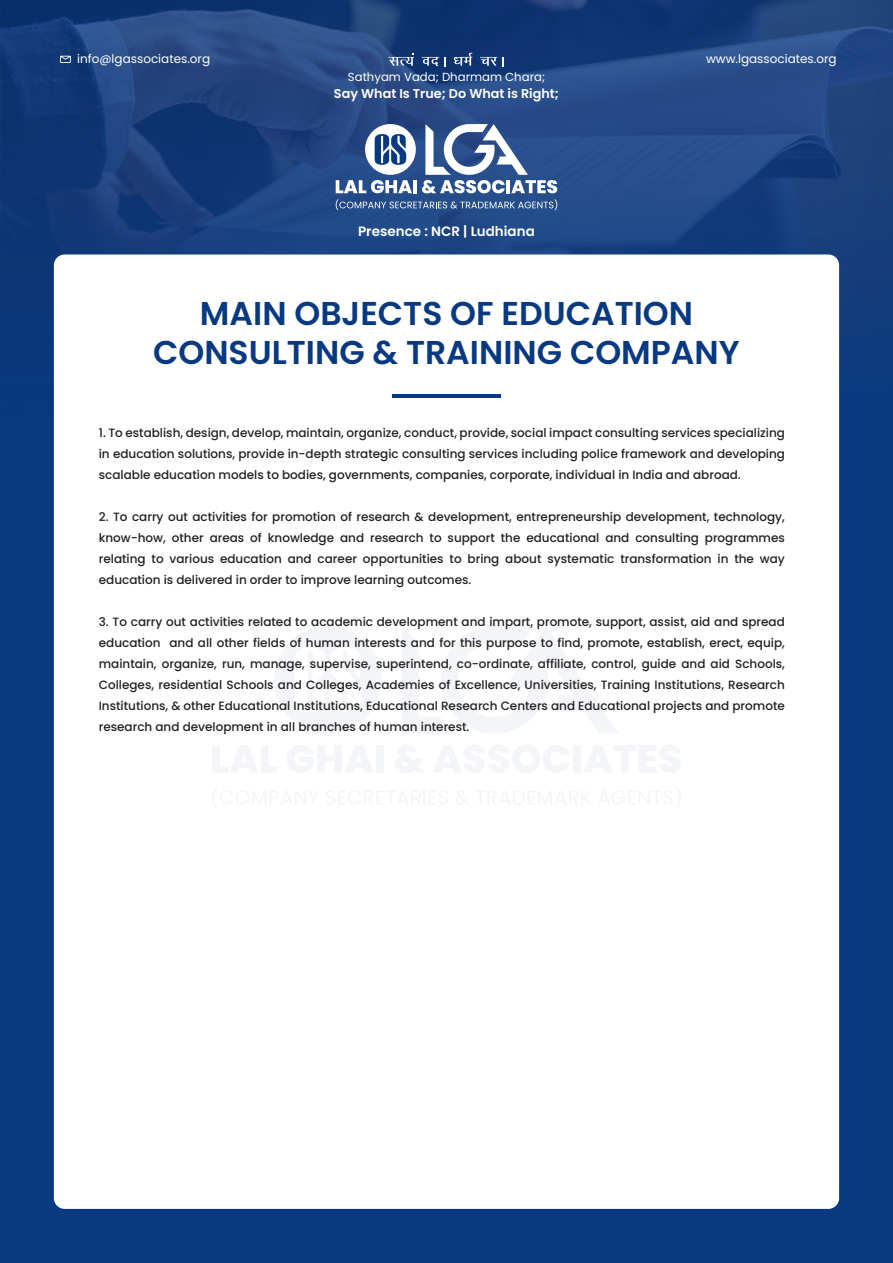
<style>
.page{position:relative;width:893px;height:1263px;background:#083981}
.page>*{position:absolute;margin:0;border:0;box-sizing:border-box;transform-origin:0 0}
.t1{font:600 33px/39px "Poppins";color:#083981;text-align:center}
.t2{font:600 13.5px "Poppins";color:#fff}
.t3{font:600 12.75px "Poppins";color:#fff}
.t4{font:500 12px/21px "Poppins";color:#231f20;text-align:justify}
.t5{font:12px "Poppins";color:#fff}
.t6{font:11.7px "Poppins";color:#fff}
</style>
<div class="page">
<svg style="left:0;top:0;width:893px;height:509px"></svg>
<div style="left:54px;top:254px;width:785px;height:955px;background:#fff;border-radius:11px"></div>
<div style="left:274px;top:626px;width:108px;height:108px;background:#f3f5f9;border-radius:50%"></div>
<svg style="left:295px;top:648px;width:66px;height:64px"></svg>
<svg style="left:402px;top:627px;width:215px;height:106px"></svg>
<svg style="left:213px;top:745px;width:64px;height:27px"></svg>
<svg style="left:287px;top:745px;width:86px;height:27px"></svg>
<div style="left:376px;top:745px;width:8px;height:28px;background:#f3f5f9"></div>
<svg style="left:395px;top:745px;width:28px;height:28px"></svg>
<svg style="left:434px;top:745px;width:135px;height:27px"></svg>
<div style="left:573px;top:745px;width:8px;height:28px;background:#f3f5f9"></div>
<svg style="left:584px;top:745px;width:96px;height:28px"></svg>
<svg style="left:213px;top:786px;width:105px;height:22px"></svg>
<svg style="left:326px;top:790px;width:122px;height:15px"></svg>
<svg style="left:456px;top:791px;width:12px;height:13px"></svg>
<svg style="left:476px;top:791px;width:114px;height:13px"></svg>
<svg style="left:599px;top:786px;width:81px;height:22px"></svg>
<hr style="left:392px;top:395px;width:108px;height:3px;background:#083981">
<svg style="left:60px;top:56px;width:11px;height:7px"></svg>
<div style="left:365px;top:124px;width:51px;height:51px;background:#fff;border-radius:50%"></div>
<svg style="left:375px;top:134px;width:31px;height:31px"></svg>
<svg style="left:336px;top:180px;width:76px;height:13px"></svg>
<hr style="left:413px;top:180px;width:4px;height:13px;background:#fff">
<svg style="left:422px;top:124px;width:135px;height:69px;background:#6f88b0"></svg>
<svg style="left:336px;top:199px;width:221px;height:11px;background:#4d6ea0"></svg>
<svg style="left:388px;top:54px;width:26px;height:12px"></svg>
<svg style="left:422px;top:57px;width:24px;height:10px"></svg>
<svg style="left:454px;top:53px;width:18px;height:13px"></svg>
<svg style="left:480px;top:57px;width:23px;height:10px"></svg>
<p class="t5" style="left:77px;top:52px;width:135px">info@lgassociates.org</p>
<p class="t5" style="left:706px;top:52px;width:132px">www.lgassociates.org</p>
<p class="t6" style="left:348px;top:70px;width:199px">Sathyam Vada; Dharmam Chara;</p>
<p class="t3" style="left:334px;top:86px;width:227px">Say What Is True; Do What is Right;</p>
<p class="t2" style="left:358px;top:223px;width:178px">Presence : NCR | Ludhiana</p>
<h1 class="t1" style="left:153px;top:294px;width:588px">MAIN OBJECTS OF EDUCATION<br>CONSULTING &amp; TRAINING COMPANY</h1>
<p class="t4" style="left:99px;top:422px;width:688px">1. To establish, design, develop, maintain, organize, conduct, provide, social impact consulting services specializing in education solutions, provide in-depth strategic consulting services including police framework and developing scalable education models to bodies, governments, companies, corporate, individual in India and abroad.</p>
<p class="t4" style="left:99px;top:506px;width:688px">2. To carry out activities for promotion of research &amp; development, entrepreneurship development, technology, know-how, other areas of knowledge and research to support the educational and consulting programmes relating to various education and career opportunities to bring about systematic transformation in the way education is delivered in order to improve learning outcomes.</p>
<p class="t4" style="left:99px;top:611px;width:688px">3. To carry out activities related to academic development and impart, promote, support, assist, aid and spread education and all other fields of human interests and for this purpose to find, promote, establish, erect, equip, maintain, organize, run, manage, supervise, superintend, co-ordinate, affiliate, control, guide and aid Schools, Colleges, residential Schools and Colleges, Academies of Excellence, Universities, Training Institutions, Research Institutions, &amp; other Educational Institutions, Educational Research Centers and Educational projects and promote research and development in all branches of human interest.</p>
</div>
